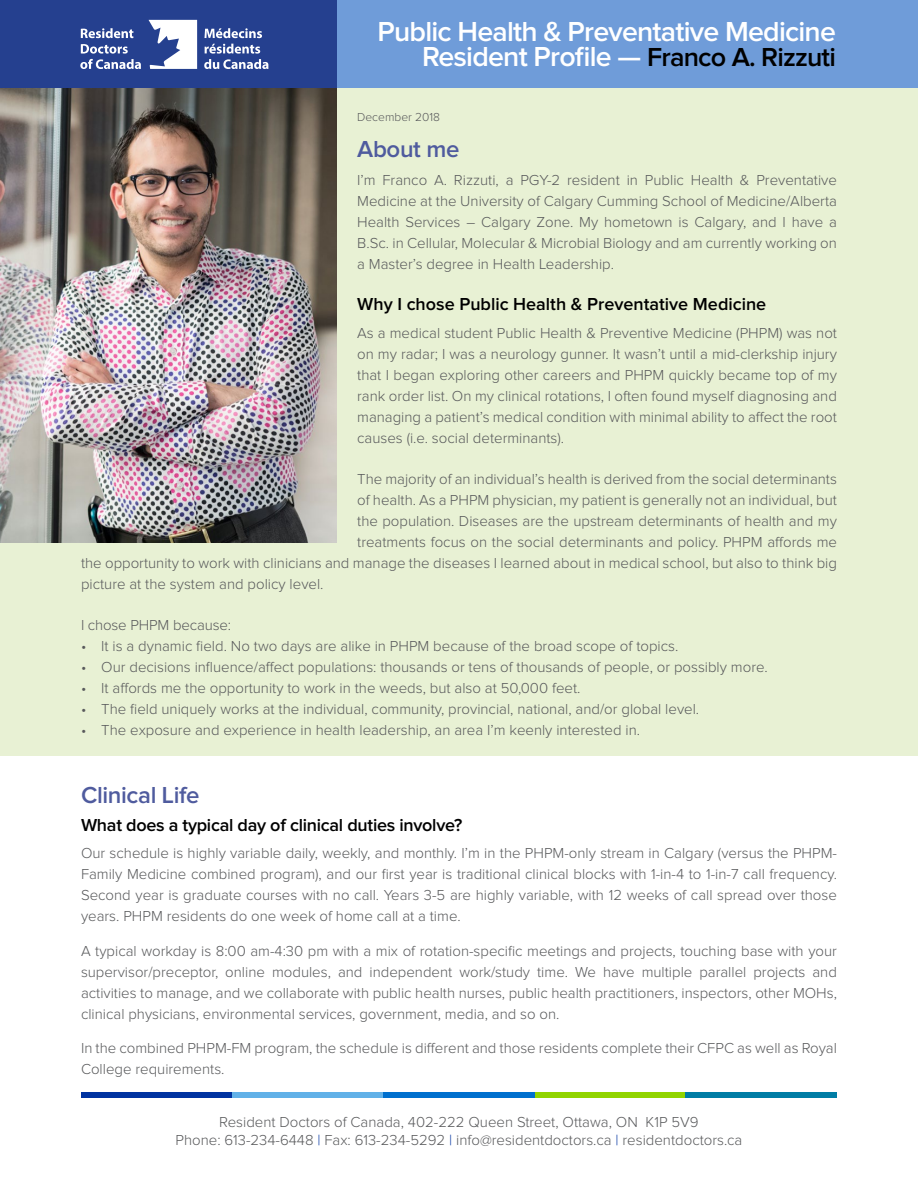
<style>
.page{position:relative;width:918px;height:1188px;background:#fff}
.page>*{position:absolute;margin:0;border:0;box-sizing:border-box;transform-origin:0 0}
.t1{font:600 28.5px/25.5px "Proxima Nova";letter-spacing:-.025em;color:#fff;text-align:right}
.t2{font:600 24px "Proxima Nova";letter-spacing:-.015em;color:#4f5b9e}
.t3{font:600 18px "Proxima Nova";color:#000}
.t4{font:300 15px/21px "Proxima Nova";color:#58595b;text-align:justify}
.t5{font:300 12px "Proxima Nova";color:#58595b}
.s1{font-size:27px;color:#000}
.s2{color:#0033a1}
</style>
<div class="page">
<div style="left:37px;top:0;width:881px;height:91px;background:#6f9cd9"></div>
<div style="left:0;top:0;width:337px;height:91px;background:#25408f"></div>
<svg style="left:81px;top:28px;width:52px;height:10px"></svg>
<svg style="left:80px;top:44px;width:61px;height:25px"></svg>
<svg style="left:204px;top:28px;width:58px;height:10px"></svg>
<svg style="left:204px;top:44px;width:64px;height:25px"></svg>
<svg style="left:149px;top:20px;width:48px;height:49px"></svg>
<div style="left:81px;top:1092px;width:151px;height:5px;background:#0033a1"></div>
<div style="left:232px;top:1092px;width:152px;height:5px;background:#61b1e8"></div>
<div style="left:384px;top:1092px;width:151px;height:5px;background:#0070ce"></div>
<div style="left:535px;top:1092px;width:152px;height:5px;background:#91d400"></div>
<div style="left:686px;top:1092px;width:151px;height:5px;background:#007da5"></div>
<div style="left:0;top:88px;width:918px;height:668px;background:#e8f1d4"></div>
<img style="left:0;top:88px;width:337px;height:454px">
<h1 class="t1" style="left:378px;top:19px;width:460px">Public Health &amp; Preventative Medicine<br>Resident Profile — <span class="s1">Franco A. Rizzuti</span></h1>
<p class="t5" style="left:357px;top:110px;width:84px">December 2018</p>
<h2 class="t2" style="left:357px;top:136px;width:104px">About me</h2>
<p class="t4" style="left:357px;top:170px;width:481px">I’m Franco A. Rizzuti, a PGY-2 resident in Public Health &amp; Preventative Medicine at the University of Calgary Cumming School of Medicine/Alberta Health Services – Calgary Zone. My hometown is Calgary, and I have a B.Sc. in Cellular, Molecular &amp; Microbial Biology and am currently working on a Master’s degree in Health Leadership.</p>
<p class="t3" style="left:357px;top:294px;width:411px">Why I chose Public Health &amp; Preventative Medicine</p>
<p class="t4" style="left:357px;top:323px;width:481px">As a medical student Public Health &amp; Preventive Medicine (PHPM) was not on my radar; I was a neurology gunner. It wasn’t until a mid-clerkship injury that I began exploring other careers and PHPM quickly became top of my rank order list. On my clinical rotations, I often found myself diagnosing and managing a patient’s medical condition with minimal ability to affect the root causes (i.e. social determinants).</p>
<p class="t4" style="left:357px;top:469px;width:481px">The majority of an individual’s health is derived from the social determinants</p>
<p class="t4" style="left:357px;top:490px;width:481px">of health. As a PHPM physician, my patient is generally not an individual, but</p>
<p class="t4" style="left:357px;top:511px;width:481px">the population. Diseases are the upstream determinants of health and my</p>
<p class="t4" style="left:357px;top:532px;width:481px">treatments focus on the social determinants and policy. PHPM affords me</p>
<p class="t4" style="left:81px;top:553px;width:758px">the opportunity to work with clinicians and manage the diseases I learned about in medical school, but also to think big</p>
<p class="t4" style="left:81px;top:574px;width:244px">picture at the system and policy level.</p>
<p class="t4" style="left:81px;top:615px;width:152px">I chose PHPM because:</p>
<p class="t4" style="left:81px;top:636px;width:599px">• It is a dynamic field. No two days are alike in PHPM because of the broad scope of topics.</p>
<p class="t4" style="left:81px;top:657px;width:688px">• Our decisions influence/affect populations: thousands or tens of thousands of people, or possibly more.</p>
<p class="t4" style="left:81px;top:678px;width:501px">• It affords me the opportunity to work in the weeds, but also at 50,000 feet.</p>
<p class="t4" style="left:81px;top:699px;width:620px">• The field uniquely works at the individual, community, provincial, national, and/or global level.</p>
<p class="t4" style="left:81px;top:720px;width:561px">• The exposure and experience in health leadership, an area I’m keenly interested in.</p>
<h2 class="t2" style="left:81px;top:781px;width:120px">Clinical Life</h2>
<p class="t3" style="left:81px;top:815px;width:383px">What does a typical day of clinical duties involve?</p>
<p class="t4" style="left:81px;top:843px;width:758px">Our schedule is highly variable daily, weekly, and monthly. I’m in the PHPM-only stream in Calgary (versus the PHPM-Family Medicine combined program), and our first year is traditional clinical blocks with 1-in-4 to 1-in-7 call frequency.<br>Second year is graduate courses with no call. Years 3-5 are highly variable, with 12 weeks of call spread over those years. PHPM residents do one week of home call at a time.</p>
<p class="t4" style="left:81px;top:941px;width:758px">A typical workday is 8:00 am-4:30 pm with a mix of rotation-specific meetings and projects, touching base with your supervisor/preceptor, online modules, and independent work/study time. We have multiple parallel projects and activities to manage, and we collaborate with public health nurses, public health practitioners, inspectors, other MOHs, clinical physicians, environmental services, government, media, and so on.</p>
<p class="t4" style="left:81px;top:1038px;width:758px">In the combined PHPM-FM program, the schedule is different and those residents complete their CFPC as well as Royal<br>College requirements.</p>
<p class="t4" style="left:176px;top:1113px;width:568px;line-height:18px;text-align:center">Resident Doctors of Canada, 402-222 Queen Street, Ottawa, ON K1P 5V9<br>Phone: 613-234-6448 <span class="s2">|</span> Fax: 613-234-5292 <span class="s2">|</span> info@residentdoctors.ca <span class="s2">|</span> residentdoctors.ca</p>
</div>
